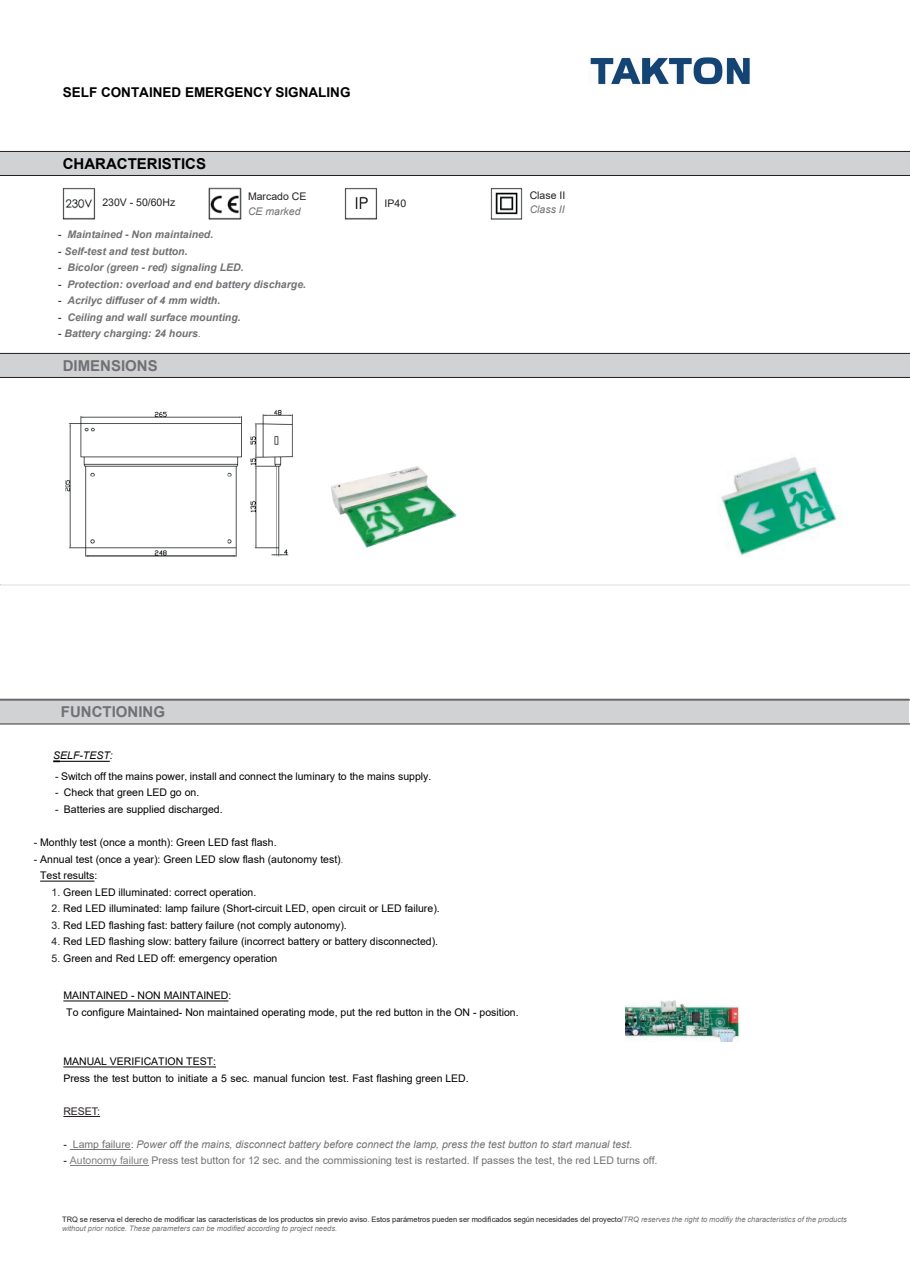
<style>
.page{position:relative;width:910px;height:1280px;background:#fff}
.page>*{position:absolute;margin:0;border:0;box-sizing:border-box;transform-origin:0 0}
.t1{font:700 15px "Arial";color:#717074}
.t2{font:700 15px "Arial";color:#000}
.t3{font:700 13.5px "Arial";color:#000}
.t4{font:10.5px/16.5px "Arial";color:#000}
.t5{font:italic 700 10.5px "Arial";color:#717074}
.t6{font:italic 10.5px "Arial";color:#717074}
.t7{font:10.5px "Arial";color:#717074}
.t8{font:10.5px "Arial";color:#231f20}
.t9{font:italic 10.5px "Arial";color:#000}
.t10{font:7.5px/9px "Arial";color:#231f20}
.s1{font-weight:400;font-style:normal;color:#231f20}
.s2{font-weight:400}
.s3{color:#231f20}
.s4{font-style:italic;color:#717074}
.s5{font-style:normal;color:#231f20}
.s6{font-style:normal}
.s7{color:#808080}
.s8{font-style:italic}
</style>
<div class="page">
<svg style="left:0;top:151px;width:910px;height:25px;background:#c3c3c5"></svg>
<img style="left:63px;top:188px;width:33px;height:31px">
<img style="left:344px;top:188px;width:33px;height:31px">
<img style="left:490px;top:188px;width:33px;height:31px">
<img style="left:208px;top:187px;width:33px;height:32px">
<svg style="left:0;top:353px;width:910px;height:25px;background:#c3c4c6"></svg>
<img style="left:65px;top:409px;width:228px;height:148px">
<svg style="left:0;top:584px;width:910px;height:1px"></svg>
<img style="left:331px;top:466px;width:126px;height:82px">
<img style="left:719px;top:457px;width:121px;height:99px">
<svg style="left:0;top:699px;width:910px;height:25px;background:#c6c7c9"></svg>
<hr style="left:60px;top:761px;width:50px;height:1px;background:#000">
<hr style="left:40px;top:881px;width:54px;height:1px;background:#000">
<hr style="left:63px;top:1001px;width:165px;height:1px;background:#000">
<hr style="left:63px;top:1116px;width:37px;height:1px;background:#231f20">
<hr style="left:63px;top:1067px;width:153px;height:1px;background:#000">
<hr style="left:70px;top:1165px;width:79px;height:1px;background:#808080">
<hr style="left:70px;top:1149px;width:61px;height:1px;background:#717074">
<img style="left:626px;top:1000px;width:114px;height:42px">
<img style="left:590px;top:57px;width:160px;height:28px">
<p class="t3" style="left:63px;top:83px;width:289px">SELF CONTAINED EMERGENCY SIGNALING</p>
<h1 class="t2" style="left:63px;top:153px;width:145px">CHARACTERISTICS</h1>
<p class="t8" style="left:102px;top:195px;width:74px">230V - 50/60Hz</p>
<p class="t8" style="left:385px;top:196px;width:23px">IP40</p>
<p class="t8" style="left:248px;top:189px;width:60px">Marcado CE</p>
<p class="t8" style="left:530px;top:188px;width:37px">Clase II</p>
<p class="t6" style="left:248px;top:204px;width:54px">CE marked</p>
<p class="t6" style="left:530px;top:203px;width:37px">Class II</p>
<p class="t5" style="left:58px;top:228px;width:157px"><span class="s1">-</span> Maintained - Non maintained.</p>
<p class="t5" style="left:58px;top:244px;width:131px"><span class="s1">-</span> Self-test and test button.</p>
<p class="t5" style="left:58px;top:261px;width:187px"><span class="s1">-</span> Bicolor (green - red) signaling LED.</p>
<p class="t5" style="left:58px;top:277px;width:249px"><span class="s1">-</span> Protection: overload and end battery discharge.</p>
<p class="t5" style="left:58px;top:294px;width:164px"><span class="s1">-</span> Acrilyc diffuser of 4 mm width.</p>
<p class="t5" style="left:58px;top:310px;width:184px"><span class="s1">-</span> Ceiling and wall surface mounting.</p>
<p class="t5" style="left:58px;top:327px;width:144px"><span class="s1">-</span> Battery charging: 24 hours<span class="s2">.</span></p>
<h1 class="t1" style="left:63px;top:355px;width:97px">DIMENSIONS</h1>
<h1 class="t1" style="left:61px;top:701px;width:106px">FUNCTIONING</h1>
<p class="t9" style="left:53px;top:749px;width:61px">SELF-TEST:</p>
<p class="t4" style="left:55px;top:768px;width:378px"><span class="s3">-</span> Switch off the mains power, install and connect the luminary to the mains supply.</p>
<p class="t4" style="left:55px;top:784px;width:146px"><span class="s3">-</span> Check that green LED go on.</p>
<p class="t4" style="left:55px;top:801px;width:169px"><span class="s3">-</span> Batteries are supplied discharged.</p>
<p class="t4" style="left:34px;top:834px;width:244px"><span class="s3">-</span> Monthly test (once a month): Green LED fast flash.</p>
<p class="t4" style="left:40px;top:851px;width:305px;text-indent:-6px"><span class="s3">-</span> Annual test (once a year): Green LED slow flash (autonomy test)<span class="s4">.<br></span>Test results:</p>
<p class="t4" style="left:52px;top:884px;width:206px"><span class="s3">1.</span> Green LED illuminated: correct operation.</p>
<p class="t4" style="left:52px;top:900px;width:390px"><span class="s3">2.</span> Red LED illuminated: lamp failure (Short-circuit LED, open circuit or LED failure).</p>
<p class="t4" style="left:52px;top:917px;width:297px"><span class="s3">3.</span> Red LED flashing fast: battery failure (not comply autonomy).</p>
<p class="t4" style="left:52px;top:933px;width:388px"><span class="s3">4.</span> Red LED flashing slow: battery failure (incorrect battery or battery disconnected).</p>
<p class="t4" style="left:52px;top:950px;width:227px"><span class="s3">5.</span> Green and Red LED off: emergency operation</p>
<p class="t4" style="left:63px;top:987px;width:457px">MAINTAINED - NON MAINTAINED:<br>To configure Maintained- Non maintained operating mode, put the red button in the ON - position.</p>
<p class="t4" style="left:63px;top:1053px;width:407px">MANUAL VERIFICATION TEST:<br>Press the test button to initiate a 5 sec. manual funcion test. Fast flashing green LED.</p>
<p class="t8" style="left:63px;top:1104px;width:38px">RESET:</p>
<p class="t6" style="left:63px;top:1137px;width:570px"><span class="s5">-</span> <span class="s6">Lamp failure:</span> Power off the mains, disconnect battery before connect the lamp, press the test button to start manual test.</p>
<p class="t7" style="left:63px;top:1153px;width:596px"><span class="s3">-</span> <span class="s7">Autonomy failure</span> Press test button for 12 sec. and the commissioning test is restarted. If passes the test, the red LED turns off<span class="s8">.</span></p>
<p class="t10" style="left:62px;top:1215px;width:786px">TRQ se reserva el derecho de modificar las características de los productos sin previo aviso. Estos parámetros pueden ser modificados según necesidades del proyecto/<span class="s4">TRQ reserves the right to modifiy the characteristics of the products without prior notice. These parameters can be modified according to project needs.</span></p>
</div>
